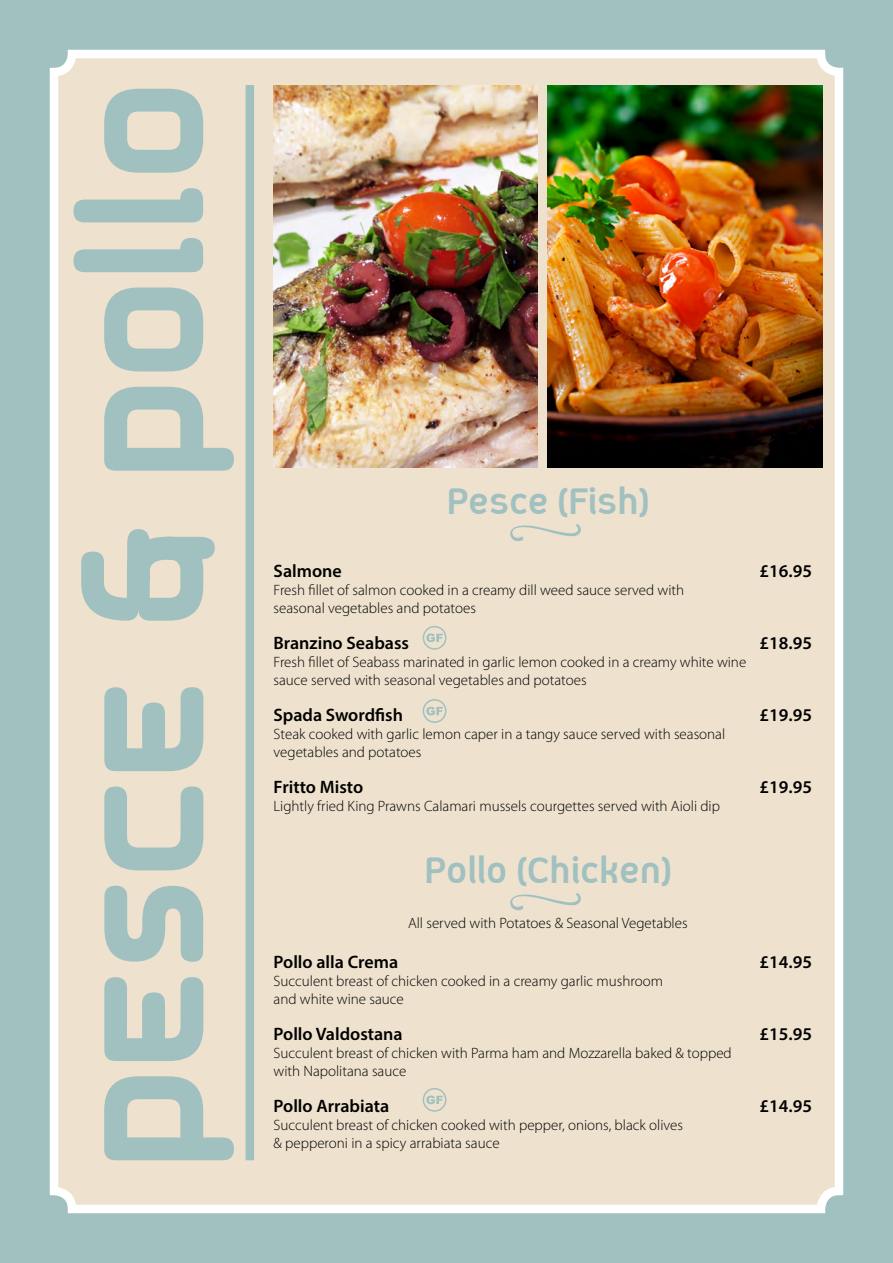
<style>
.page{position:relative;width:893px;height:1263px;background:#a1c0c0}
.page>*{position:absolute;margin:0;border:0;box-sizing:border-box;transform-origin:0 0}
.t1{font:156px "Airstrip Four";color:#a1c0c0}
.t2{font:90px "Atlantis Heart Swashes";color:#a1c0c0}
.t3{font:700 42px "Aeroportal";color:#a1c0c0}
.t4{font:600 18px "Myriad Pro";color:#000}
.t5{font:300 15px/18px "Myriad Pro";color:#000}
</style>
<div class="page">
<div style="left:54px;top:54px;width:785px;height:1155px;background:#eee2ce;border-radius:18px"></div>
<div style="left:50px;top:50px;width:793px;height:1163px;border:9px solid #fff;border-radius:18px"></div>
<div style="left:246px;top:85px;width:8px;height:1075px;background:#a1c0c0"></div>
<img style="left:274px;top:85px;width:263px;height:382px">
<img style="left:548px;top:85px;width:274px;height:382px">
<div style="left:423px;top:626px;width:23px;height:24px;border:1px solid #a1c0c0;border-radius:50%"></div>
<svg style="left:426px;top:633px;width:17px;height:9px"></svg>
<div style="left:423px;top:699px;width:23px;height:24px;border:1px solid #a1c0c0;border-radius:50%"></div>
<svg style="left:426px;top:707px;width:17px;height:8px"></svg>
<div style="left:423px;top:1088px;width:23px;height:24px;border:1px solid #a1c0c0;border-radius:50%"></div>
<svg style="left:426px;top:1095px;width:17px;height:9px"></svg>
<h1 class="t1" style="left:60px;top:1168px;width:1088px;rotate:-90deg">pesce &amp; pollo</h1>
<p class="t4" style="left:274px;top:560px;width:70px">Salmone</p>
<h3 class="t3" style="left:447px;top:479px;width:204px">Pesce (Fish)</h3>
<h2 class="t2" style="left:510px;top:457px;width:77px">V</h2>
<p class="t4" style="left:760px;top:560px;width:54px">£16.95</p>
<p class="t5" style="left:274px;top:581px;width:412px">Fresh fillet of salmon cooked in a creamy dill weed sauce served with seasonal vegetables and potatoes</p>
<p class="t4" style="left:274px;top:632px;width:137px">Branzino Seabass</p>
<p class="t4" style="left:760px;top:632px;width:54px">£18.95</p>
<p class="t5" style="left:274px;top:653px;width:474px">Fresh fillet of Seabass marinated in garlic lemon cooked in a creamy white wine sauce served with seasonal vegetables and potatoes</p>
<p class="t4" style="left:274px;top:704px;width:131px">Spada Swordfish</p>
<p class="t4" style="left:760px;top:704px;width:54px">£19.95</p>
<p class="t5" style="left:274px;top:725px;width:453px">Steak cooked with garlic lemon caper in a tangy sauce served with seasonal vegetables and potatoes</p>
<p class="t4" style="left:274px;top:776px;width:91px">Fritto Misto</p>
<p class="t4" style="left:760px;top:776px;width:54px">£19.95</p>
<p class="t5" style="left:274px;top:797px;width:448px">Lightly fried King Prawns Calamari mussels courgettes served with Aioli dip</p>
<h3 class="t3" style="left:424px;top:848px;width:248px">Pollo (Chicken)</h3>
<h2 class="t2" style="left:510px;top:826px;width:77px">V</h2>
<p class="t5" style="left:408px;top:914px;width:281px">All served with Potatoes &amp; Seasonal Vegetables</p>
<p class="t4" style="left:274px;top:950px;width:126px">Pollo alla Crema</p>
<p class="t4" style="left:760px;top:950px;width:54px">£14.95</p>
<p class="t5" style="left:274px;top:972px;width:391px">Succulent breast of chicken cooked in a creamy garlic mushroom and white wine sauce</p>
<p class="t4" style="left:274px;top:1022px;width:131px">Pollo Valdostana</p>
<p class="t4" style="left:760px;top:1022px;width:54px">£15.95</p>
<p class="t5" style="left:274px;top:1044px;width:460px">Succulent breast of chicken with Parma ham and Mozzarella baked &amp; topped with Napolitana sauce</p>
<p class="t4" style="left:274px;top:1094px;width:117px">Pollo Arrabiata</p>
<p class="t4" style="left:760px;top:1094px;width:54px">£14.95</p>
<p class="t5" style="left:274px;top:1116px;width:411px">Succulent breast of chicken cooked with pepper, onions, black olives &amp; pepperoni in a spicy arrabiata sauce</p>
</div>
